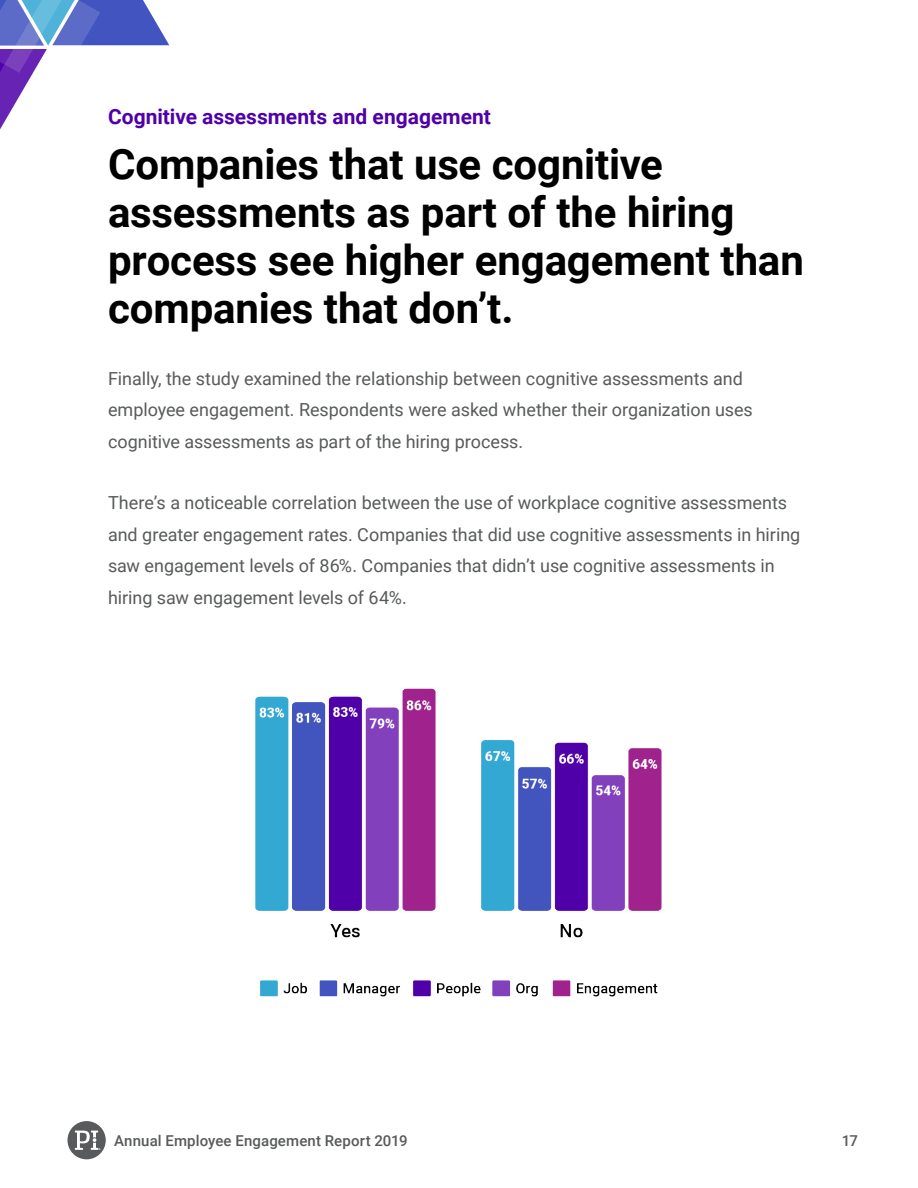
<style>
.page{position:relative;width:918px;height:1188px;background:#fff}
.page>*{position:absolute;margin:0;border:0;box-sizing:border-box;transform-origin:0 0}
.Header_1{font:700 42px/48px "Roboto";letter-spacing:-.005em;color:#000}
.Header_3{font:700 21px "Roboto";color:#4f00a8}
.Body{font:18px/31.5px "Roboto";color:#585a5b}
.t1{font:500 15px "Roboto";letter-spacing:.01em;color:#585a5b}
</style>
<div class="page">
<svg style="left:67px;top:1121px;width:39px;height:38px"></svg>
<svg style="left:0;top:0;width:169px;height:130px"></svg>
<img style="left:255px;top:688px;width:407px;height:309px">
<p class="Header_3" style="left:108px;top:102px;width:385px">Cognitive assessments and engagement</p>
<p class="Header_1" style="left:108px;top:139px;width:697px">Companies that use cognitive assessments as part of the hiring process see higher engagement than companies that don’t.</p>
<p class="Body" style="left:108px;top:362px;width:646px">Finally, the study examined the relationship between cognitive assessments and employee engagement. Respondents were asked whether their organization uses cognitive assessments as part of the hiring process.</p>
<p class="Body" style="left:108px;top:486px;width:694px">There’s a noticeable correlation between the use of workplace cognitive assessments and greater engagement rates. Companies that did use cognitive assessments in hiring saw engagement levels of 86%. Companies that didn’t use cognitive assessments in hiring saw engagement levels of 64%.</p>
<p class="t1" style="left:114px;top:1130px;width:295px">Annual Employee Engagement Report 2019</p>
<p class="t1" style="left:842px;top:1130px;width:18px">17</p>
</div>
